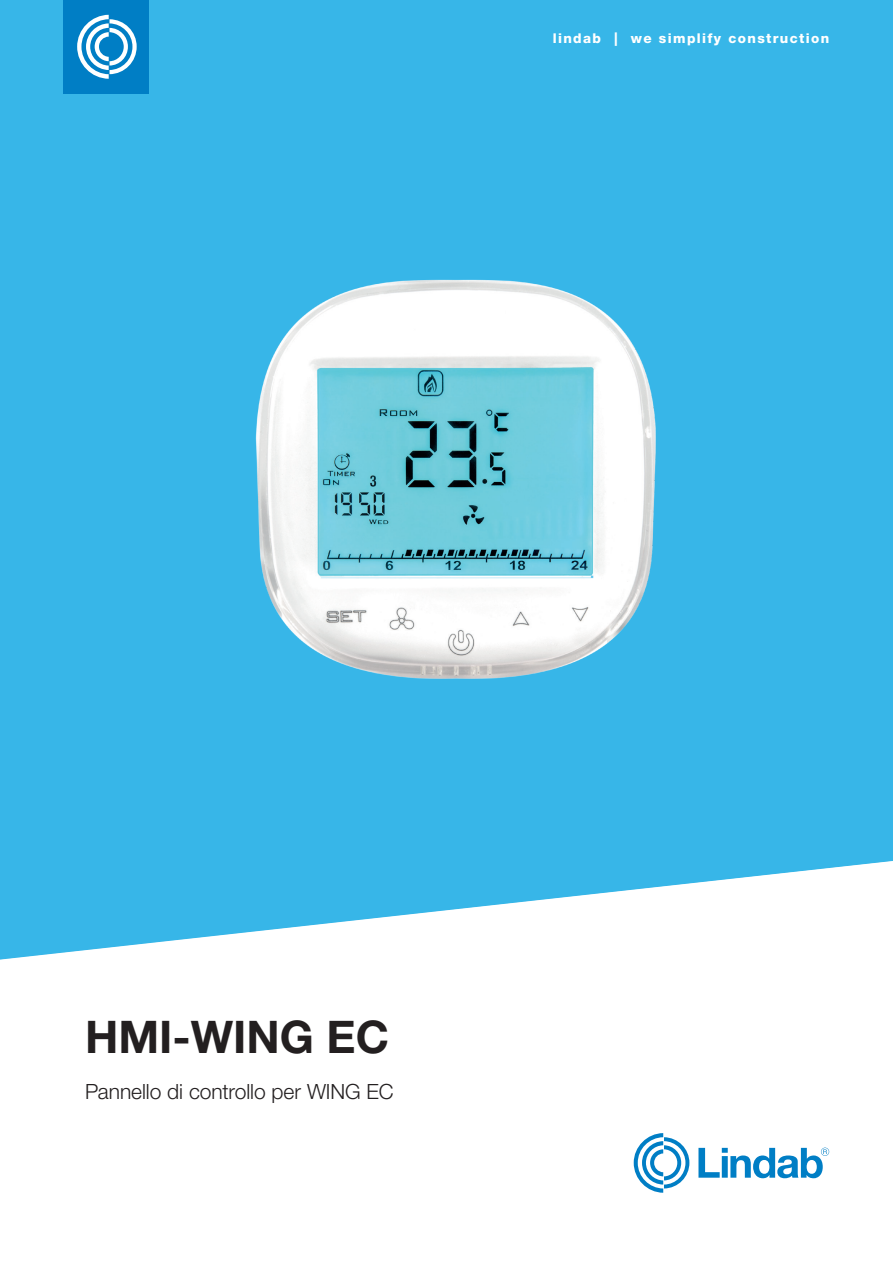
<style>
.page{position:relative;width:893px;height:1263px;background:#fff}
.page>*{position:absolute;margin:0;border:0;box-sizing:border-box;transform-origin:0 0}
.t1{font:700 45px "Helvetica Neue LT Pro";color:#231f20}
.t2{font:300 21px "Helvetica Neue LT Pro";letter-spacing:-.005em;color:#231f20}
.t3{font:800 13.5px "Helvetica Neue LT Pro";letter-spacing:.1em;color:#fff}
</style>
<div class="page">
<div style="left:0;top:0;width:893px;height:861px;background:#37b6e8"></div>
<svg style="left:0;top:861px;width:892px;height:318px"></svg>
<svg style="left:698px;top:1147px;width:131px;height:31px"></svg>
<svg style="left:634px;top:1133px;width:55px;height:60px"></svg>
<div style="left:64px;top:0;width:85px;height:94px;background:#007ec5"></div>
<svg style="left:77px;top:15px;width:60px;height:64px"></svg>
<img style="left:225px;top:255px;width:444px;height:467px">
<p class="t3" style="left:553px;top:30px;width:278px">lindab | we simplify construction</p>
<h1 class="t1" style="left:85px;top:1008px;width:306px">HMI-WING EC</h1>
<h2 class="t2" style="left:85px;top:1079px;width:310px">Pannello di controllo per WING EC</h2>
</div>
